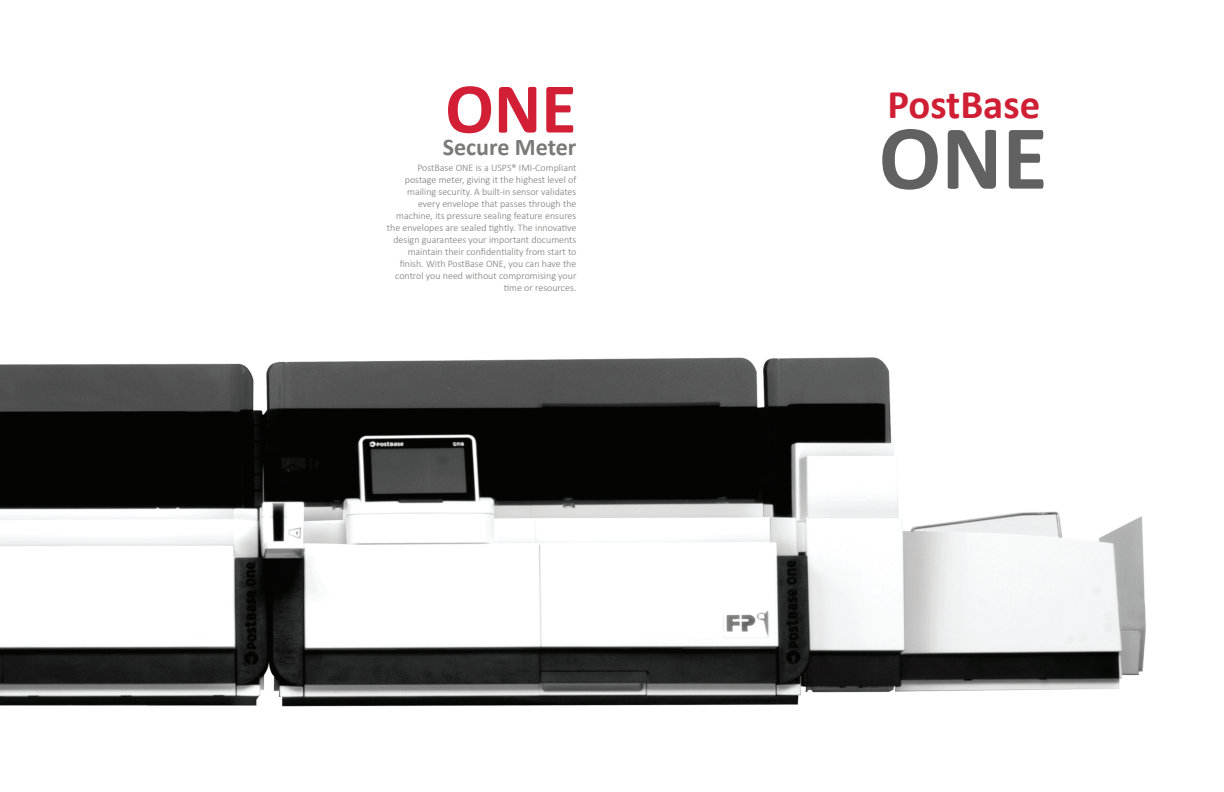
<style>
.page{position:relative;width:1224px;height:792px;background:#fff}
.page>*{position:absolute;margin:0;border:0;box-sizing:border-box;transform-origin:0 0}
.t1{font:700 92.7px "Calibri";color:#606160}
.t2{font:700 72px "Calibri";color:#d21f35}
.t3{font:700 40.8px "Calibri";color:#d01f34}
.t4{font:700 24px "Calibri";color:#7a7a79}
.t5{font:300 10px/12px "Calibri";color:#7a7a79;text-align:right}
</style>
<div class="page">
<img style="left:0;top:357px;width:1146px;height:350px">
<h2 class="t2" style="left:445px;top:63px;width:133px">ONE</h2>
<h3 class="t3" style="left:887px;top:79px;width:154px">PostBase</h3>
<p class="t5" style="left:387px;top:162px;width:191px">PostBase ONE is a USPS® IMI-Compliant postage meter, giving it the highest level of mailing security. A built-in sensor validates every envelope that passes through the machine, its pressure sealing feature ensures the envelopes are sealed tightly. The innovative design guarantees your important documents maintain their confidentiality from start to finish. With PostBase ONE, you can have the control you need without compromising your time or resources.</p>
<h1 class="t1" style="left:879px;top:99px;width:170px">ONE</h1>
<h3 class="t4" style="left:443px;top:132px;width:135px">Secure Meter</h3>
</div>
